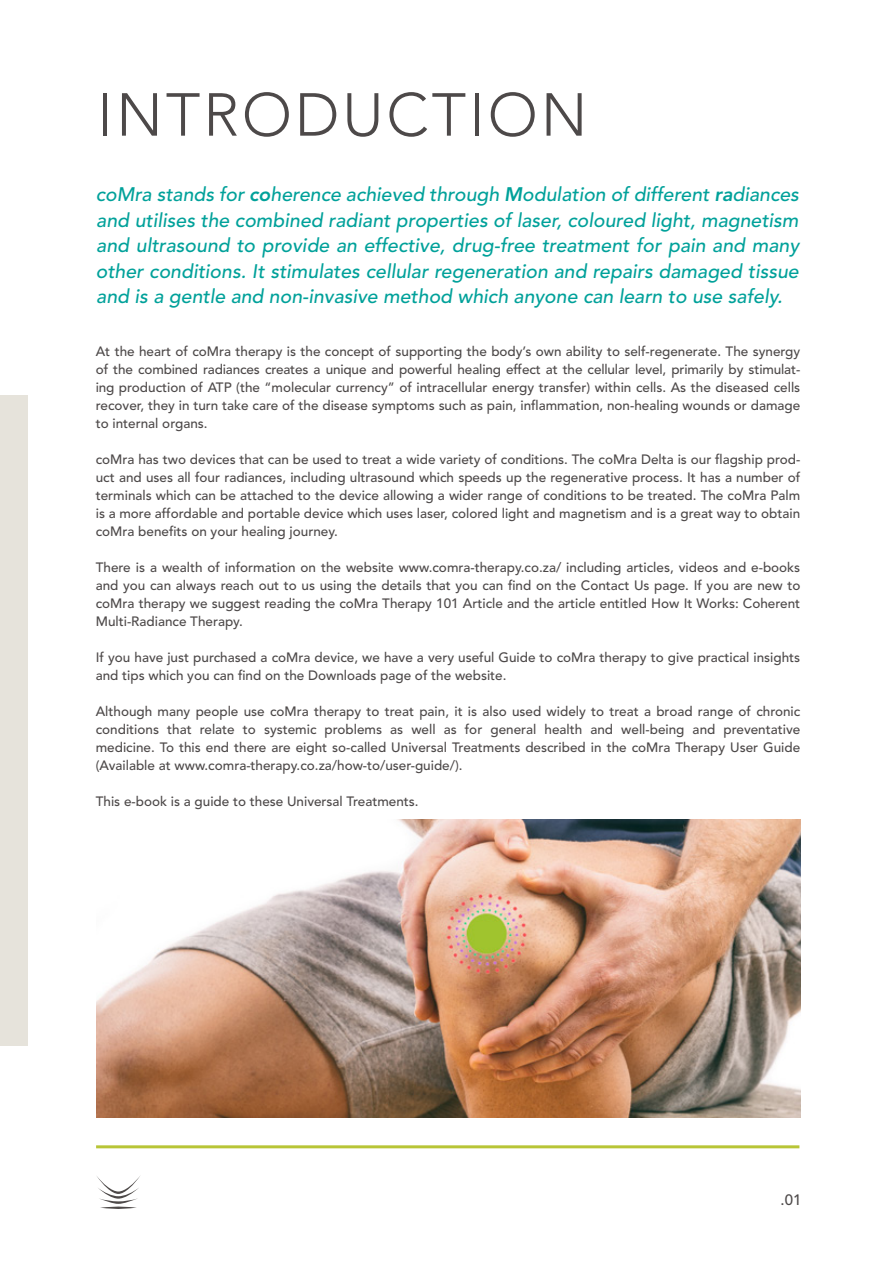
<style>
.page{position:relative;width:893px;height:1263px;background:#fff}
.page>*{position:absolute;margin:0;border:0;box-sizing:border-box;transform-origin:0 0}
.t1{font:300 60px "Avenir LT Std";letter-spacing:.05em;color:#4d4949}
.t2{font:italic 500 19.5px/25.5px "Avenir LT Std";color:#00a19a;text-align:justify}
.t3{font:500 15px "Avenir LT Std";color:#4d4949}
.t4{font:500 13.5px/18px "Avenir LT Std";color:#4d4949;text-align:justify}
.s1{font-weight:800}
</style>
<div class="page">
<hr style="left:96px;top:1145px;width:703px;height:3px;background:#b8c537">
<hr style="left:100px;top:1206px;width:37px;height:3px;background:#4d4948;border-radius:50%">
<svg style="left:97px;top:1176px;width:43px;height:28px"></svg>
<div style="left:0;top:395px;width:28px;height:651px;background:#e6e3db"></div>
<img style="left:96px;top:820px;width:704px;height:298px">
<h1 class="t1" style="left:98px;top:80px;width:491px">INTRODUCTION</h1>
<p class="t2" style="left:96px;top:182px;width:705px">coMra stands for <span class="s1">co</span>herence achieved through <span class="s1">M</span>odulation of different <span class="s1">ra</span>diances and utilises the combined radiant properties of laser, coloured light, magnetism and ultrasound to provide an effective, drug-free treatment for pain and many other conditions. It stimulates cellular regeneration and repairs damaged tissue and is a gentle and non-invasive method which anyone can learn to use safely.</p>
<p class="t4" style="left:96px;top:342px;width:706px">At the heart of coMra therapy is the concept of supporting the body’s own ability to self-regenerate. The synergy of the combined radiances creates a unique and powerful healing effect at the cellular level, primarily by stimulat&shy;ing production of ATP (the “molecular currency” of intracellular energy transfer) within cells. As the diseased cells recover, they in turn take care of the disease symptoms such as pain, inflammation, non-healing wounds or damage to internal organs.</p>
<p class="t4" style="left:96px;top:450px;width:706px">coMra has two devices that can be used to treat a wide variety of conditions. The coMra Delta is our flagship prod&shy;uct and uses all four radiances, including ultrasound which speeds up the regenerative process. It has a number of terminals which can be attached to the device allowing a wider range of conditions to be treated. The coMra Palm is a more affordable and portable device which uses laser, colored light and magnetism and is a great way to obtain coMra benefits on your healing journey.</p>
<p class="t4" style="left:96px;top:558px;width:706px">There is a wealth of information on the website www.comra-therapy.co.za/ including articles, videos and e-books and you can always reach out to us using the details that you can find on the Contact Us page. If you are new to coMra therapy we suggest reading the coMra Therapy 101 Article and the article entitled How It Works: Coherent Multi-Radiance Therapy.</p>
<p class="t4" style="left:96px;top:648px;width:706px">If you have just purchased a coMra device, we have a very useful Guide to coMra therapy to give practical insights and tips which you can find on the Downloads page of the website.</p>
<p class="t4" style="left:96px;top:702px;width:706px">Although many people use coMra therapy to treat pain, it is also used widely to treat a broad range of chronic conditions that relate to systemic problems as well as for general health and well-being and preventative medicine. To this end there are eight so-called Universal Treatments described in the coMra Therapy User Guide (Available at www.comra-therapy.co.za/how-to/user-guide/).</p>
<p class="t4" style="left:96px;top:792px;width:324px">This e-book is a guide to these Universal Treatments.</p>
<p class="t3" style="left:780px;top:1191px;width:22px">.01</p>
</div>
